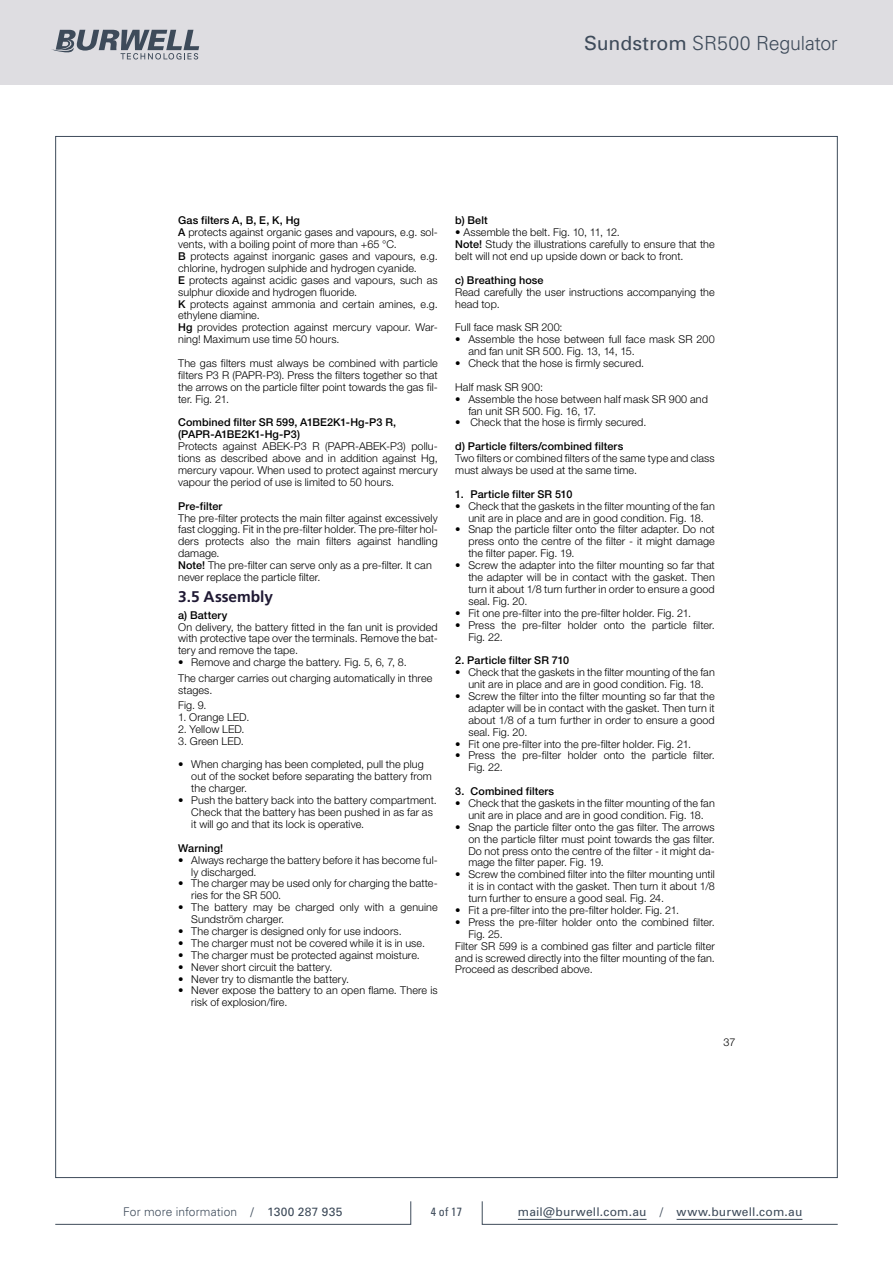
<style>
.page{position:relative;width:893px;height:1263px;background:#fff}
.page>*{position:absolute;margin:0;border:0;box-sizing:border-box;transform-origin:0 0}
.t1{font:300 19.5px "Univers";letter-spacing:-.005em;color:#3e4b5a}
.t2{font:700 15.45px "Frutiger LT Pro";letter-spacing:-.005em;color:#1f1933}
.t3{font:12px "Univers";letter-spacing:.015em;color:#3e4b5a}
.t4{font:300 12px "Univers";letter-spacing:.01em;color:#3e4b5a}
.t5{font:condensed 12px "Univers";color:#3e4b5a}
.t6{font:300 10.8px/11.9px "Helvetica Neue LT Pro";letter-spacing:.01em;color:#000}
.t7{font:500 10.8px/11.9px "Helvetica Neue LT Pro";letter-spacing:.01em;color:#000}
.s1{font-weight:400}
.s2{font-weight:500}
</style>
<div class="page">
<div style="left:0;top:0;width:893px;height:85px;background:#dedde1"></div>
<svg style="left:51px;top:30px;width:148px;height:30px"></svg>
<svg style="left:55px;top:1201px;width:356px;height:24px"></svg>
<svg style="left:481px;top:1201px;width:357px;height:24px"></svg>
<h1 class="t1" style="left:584px;top:31px;width:255px"><span class="s1">Sundstrom</span> SR500 Regulator</h1>
<p class="t6" style="left:178px;top:214px;width:261px"><span class="s2">Gas filters A, B, E, K, Hg<br>A</span> protects against organic gases and vapours, e.g. sol&shy;vents, with a boiling point of more than +65 °C.<br><span class="s2">B</span> protects against inorganic gases and vapours, e.g. chlorine, hydrogen sulphide and hydrogen cyanide.<br><span class="s2">E</span> protects against acidic gases and vapours, such as sulphur dioxide and hydrogen fluoride.<br><span class="s2">K</span> protects against ammonia and certain amines, e.g. ethylene diamine.<br><span class="s2">Hg</span> provides protection against mercury vapour. War&shy;ning! Maximum use time 50 hours.</p>
<p class="t6" style="left:178px;top:357px;width:261px;text-align:justify">The gas filters must always be combined with particle filters P3 R (PAPR-P3). Press the filters together so that the arrows on the particle filter point towards the gas fil&shy;ter. Fig. 21.</p>
<p class="t7" style="left:178px;top:417px;width:220px">Combined filter SR 599, A1BE2K1-Hg-P3 R, (PAPR-A1BE2K1-Hg-P3)</p>
<p class="t6" style="left:178px;top:440px;width:261px;text-align:justify">Protects against ABEK-P3 R (PAPR-ABEK-P3) pollu&shy;tions as described above and in addition against Hg, mercury vapour. When used to protect against mercury vapour the period of use is limited to 50 hours.</p>
<p class="t7" style="left:178px;top:500px;width:46px">Pre-filter</p>
<p class="t6" style="left:178px;top:512px;width:261px">The pre-filter protects the main filter against excessively fast clogging. Fit in the pre-filter holder. The pre-filter hol&shy;ders protects also the main filters against handling damage.<br><span class="s2">Note!</span> The pre-filter can serve only as a pre-filter. It can never replace the particle filter.</p>
<h2 class="t2" style="left:178px;top:588px;width:96px">3.5 Assembly</h2>
<p class="t7" style="left:178px;top:609px;width:51px">a) Battery</p>
<p class="t6" style="left:178px;top:620px;width:261px;text-align:justify">On delivery, the battery fitted in the fan unit is provided with protective tape over the terminals. Remove the bat&shy;tery and remove the tape.</p>
<p class="t6" style="left:178px;top:654px;width:256px;line-height:15.5px">• Remove and charge the battery. Fig. 5, 6, 7, 8.<br>The charger carries out charging automatically in three</p>
<p class="t6" style="left:178px;top:682px;width:36px;line-height:15.5px">stages.<br>Fig. 9.</p>
<p class="t6" style="left:178px;top:711px;width:73px">1. Orange LED.</p>
<p class="t6" style="left:178px;top:723px;width:68px">2. Yellow LED.</p>
<p class="t6" style="left:178px;top:735px;width:67px">3. Green LED.</p>
<p class="t6" style="left:191px;top:758px;width:242px;text-indent:-13px">• When charging has been completed, pull the plug out of the socket before separating the battery from the charger.</p>
<p class="t6" style="left:191px;top:794px;width:247px;text-indent:-13px">• Push the battery back into the battery compartment.<br>Check that the battery has been pushed in as far as it will go and that its lock is operative.</p>
<p class="t7" style="left:178px;top:842px;width:47px">Warning!</p>
<p class="t6" style="left:191px;top:854px;width:248px;text-indent:-13px">• Always recharge the battery before it has become ful&shy;ly discharged.</p>
<p class="t6" style="left:191px;top:877px;width:248px;text-indent:-13px">• The charger may be used only for charging the batte&shy;ries for the SR 500.</p>
<p class="t6" style="left:191px;top:901px;width:248px;text-indent:-13px">• The battery may be charged only with a genuine<br>Sundström charger.</p>
<p class="t6" style="left:178px;top:925px;width:225px">• The charger is designed only for use indoors.</p>
<p class="t6" style="left:178px;top:937px;width:248px">• The charger must not be covered while it is in use.</p>
<p class="t6" style="left:178px;top:949px;width:243px">• The charger must be protected against moisture.</p>
<p class="t6" style="left:178px;top:961px;width:156px">• Never short circuit the battery.</p>
<p class="t6" style="left:178px;top:972px;width:172px">• Never try to dismantle the battery.</p>
<p class="t6" style="left:191px;top:984px;width:248px;text-indent:-13px">• Never expose the battery to an open flame. There is risk of explosion/fire.</p>
<p class="t7" style="left:455px;top:214px;width:34px">b) Belt</p>
<p class="t6" style="left:455px;top:226px;width:261px">• Assemble the belt. Fig. 10, 11, 12.<br><span class="s2">Note!</span> Study the illustrations carefully to ensure that the belt will not end up upside down or back to front.</p>
<p class="t7" style="left:455px;top:274px;width:90px">c) Breathing hose</p>
<p class="t6" style="left:455px;top:286px;width:261px">Read carefully the user instructions accompanying the head top.</p>
<p class="t6" style="left:455px;top:321px;width:109px">Full face mask SR 200:</p>
<p class="t6" style="left:468px;top:333px;width:248px;text-indent:-13px">• Assemble the hose between full face mask SR 200 and fan unit SR 500. Fig. 13, 14, 15.</p>
<p class="t6" style="left:455px;top:357px;width:190px">• Check that the hose is firmly secured.</p>
<p class="t6" style="left:455px;top:381px;width:89px">Half mask SR 900:</p>
<p class="t6" style="left:468px;top:393px;width:241px;text-indent:-13px">• Assemble the hose between half mask SR 900 and fan unit SR 500. Fig. 16, 17.</p>
<p class="t6" style="left:455px;top:416px;width:193px">• Check that the hose is firmly secured.</p>
<p class="t7" style="left:455px;top:440px;width:170px">d) Particle filters/combined filters</p>
<p class="t6" style="left:455px;top:452px;width:261px">Two filters or combined filters of the same type and class must always be used at the same time.</p>
<p class="t7" style="left:455px;top:488px;width:119px">1. Particle filter SR 510</p>
<p class="t6" style="left:455px;top:500px;width:261px;text-align:center">• Check that the gaskets in the filter mounting of the fan unit are in place and are in good condition. Fig. 18.</p>
<p class="t6" style="left:468px;top:523px;width:248px;text-align:justify;text-indent:-13px">• Snap the particle filter onto the filter adapter. Do not press onto the centre of the filter - it might damage the filter paper. Fig. 19.</p>
<p class="t6" style="left:468px;top:559px;width:248px;text-align:justify;text-indent:-13px">• Screw the adapter into the filter mounting so far that the adapter will be in contact with the gasket. Then turn it about 1/8 turn further in order to ensure a good seal. Fig. 20.</p>
<p class="t6" style="left:455px;top:607px;width:237px">• Fit one pre-filter into the pre-filter holder. Fig. 21.</p>
<p class="t6" style="left:468px;top:619px;width:248px;text-indent:-13px">• Press the pre-filter holder onto the particle filter.<br>Fig. 22.</p>
<p class="t7" style="left:455px;top:654px;width:116px">2. Particle filter SR 710</p>
<p class="t6" style="left:455px;top:666px;width:261px;text-align:center">• Check that the gaskets in the filter mounting of the fan unit are in place and are in good condition. Fig. 18.</p>
<p class="t6" style="left:468px;top:690px;width:248px;text-align:justify;text-indent:-13px">• Screw the filter into the filter mounting so far that the adapter will be in contact with the gasket. Then turn it about 1/8 of a turn further in order to ensure a good seal. Fig. 20.</p>
<p class="t6" style="left:455px;top:737px;width:237px">• Fit one pre-filter into the pre-filter holder. Fig. 21.</p>
<p class="t6" style="left:468px;top:749px;width:248px;text-indent:-13px">• Press the pre-filter holder onto the particle filter.<br>Fig. 22.</p>
<p class="t7" style="left:455px;top:785px;width:100px">3. Combined filters</p>
<p class="t6" style="left:455px;top:797px;width:261px;text-align:center">• Check that the gaskets in the filter mounting of the fan unit are in place and are in good condition. Fig. 18.</p>
<p class="t6" style="left:468px;top:821px;width:248px;text-align:justify;text-indent:-13px">• Snap the particle filter onto the gas filter. The arrows on the particle filter must point towards the gas filter.<br>Do not press onto the centre of the filter - it might da&shy;mage the filter paper. Fig. 19.</p>
<p class="t6" style="left:468px;top:868px;width:248px;text-align:justify;text-indent:-13px">• Screw the combined filter into the filter mounting until it is in contact with the gasket. Then turn it about 1/8 turn further to ensure a good seal. Fig. 24.</p>
<p class="t6" style="left:455px;top:904px;width:225px">• Fit a pre-filter into the pre-filter holder. Fig. 21.</p>
<p class="t6" style="left:455px;top:916px;width:261px">• Press the pre-filter holder onto the combined filter.</p>
<p class="t6" style="left:468px;top:928px;width:36px">Fig. 25.</p>
<p class="t6" style="left:455px;top:940px;width:261px">Filter SR 599 is a combined gas filter and particle filter</p>
<p class="t6" style="left:455px;top:951px;width:261px">and is screwed directly into the filter mounting of the fan.</p>
<p class="t6" style="left:455px;top:963px;width:139px">Proceed as described above.</p>
<p class="t6" style="left:724px;top:1036px;width:13px">37</p>
<p class="t4" style="left:123px;top:1205px;width:221px">For more information <span class="s1">/ 1300 287 935</span></p>
<p class="t5" style="left:431px;top:1204px;width:33px">4 of 17</p>
<p class="t3" style="left:518px;top:1204px;width:286px">mail@burwell.com.au / www.burwell.com.au</p>
</div>
